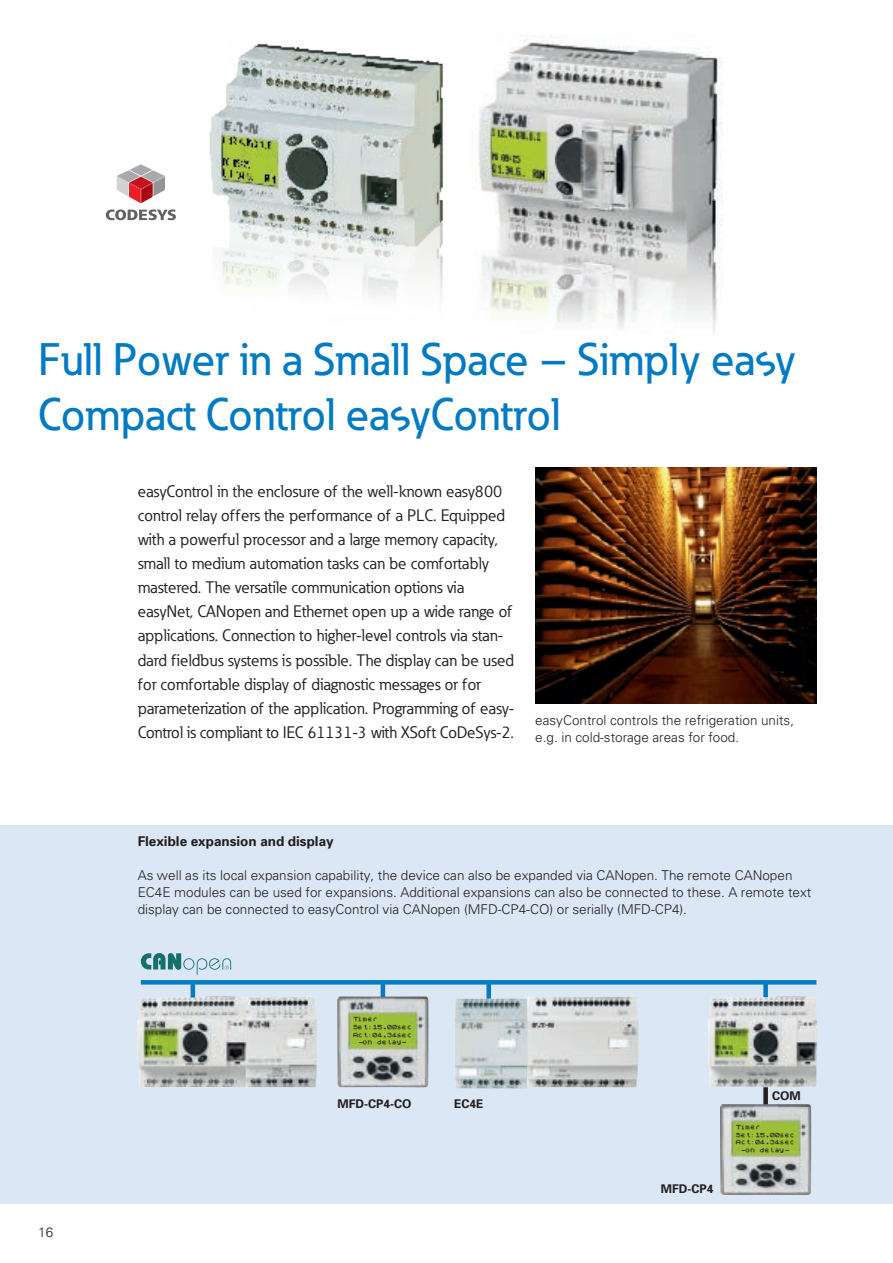
<style>
.page{position:relative;width:893px;height:1263px;background:#fff}
.page>*{position:absolute;margin:0;border:0;box-sizing:border-box;transform-origin:0 0}
.t1{font:500 45px/55.5px "Eaton";color:#007ac2}
.t2{font:16.5px/24px "Eaton";color:#231f20}
.t3{font:300 13.5px/17px "Univers";color:#231f20}
.t4{font:700 13.5px "Univers";color:#231f20}
.t5{font:700 12px "Univers";color:#231f20}
.t6{font:5.85px "ZX Spectrum";letter-spacing:-.15em;color:#231f20}
.s1{font-family:"Eaton Easy Medium";font-weight:400}
</style>
<div class="page">
<div style="left:0;top:825px;width:893px;height:378px;background:#dbe7f5"></div>
<img style="left:535px;top:467px;width:281px;height:237px">
<img style="left:209px;top:44px;width:234px;height:253px">
<svg style="left:141px;top:980px;width:675px;height:4px;background:#047cc3"></svg>
<hr style="left:191px;top:982px;width:4px;height:31px;background:#007ac2">
<hr style="left:381px;top:982px;width:4px;height:31px;background:#007ac2">
<div style="left:486px;top:982px;width:5px;height:34px;background:#007ac2"></div>
<div style="left:763px;top:982px;width:5px;height:41px;background:#007ac2"></div>
<img style="left:720px;top:1104px;width:91px;height:91px">
<img style="left:337px;top:996px;width:91px;height:91px">
<img style="left:528px;top:996px;width:110px;height:91px">
<img style="left:247px;top:996px;width:71px;height:91px">
<img style="left:137px;top:995px;width:110px;height:92px">
<img style="left:708px;top:996px;width:109px;height:90px">
<div style="left:763px;top:1087px;width:5px;height:17px;background:#231f20"></div>
<svg style="left:141px;top:953px;width:90px;height:22px"></svg>
<img style="left:455px;top:998px;width:73px;height:91px">
<img style="left:471px;top:36px;width:251px;height:298px">
<svg style="left:106px;top:209px;width:70px;height:11px"></svg>
<svg style="left:117px;top:165px;width:48px;height:38px"></svg>
<h1 class="t1" style="left:38px;top:331px;width:759px">Full Power in a Small Space – Simply ea<span class="s1">s</span>y<br>Compact Control ea<span class="s1">s</span>yControl</h1>
<p class="t2" style="left:138px;top:480px;width:378px">easyControl in the enclosure of the well-known easy800 control relay offers the performance of a PLC. Equipped with a powerful processor and a large memory capacity, small to medium automation tasks can be comfortably mastered. The versatile communication options via easyNet, CANopen and Ethernet open up a wide range of applications. Connection to higher-level controls via stan&shy;dard fieldbus systems is possible. The display can be used for comfortable display of diagnostic messages or for parameterization of the application. Programming of easy-Control is compliant to IEC 61131-3 with XSoft CoDeSys-2.</p>
<p class="t3" style="left:535px;top:712px;width:260px;line-height:16.5px">easyControl controls the refrigeration units, e.g. in cold-storage areas for food.</p>
<p class="t4" style="left:138px;top:833px;width:198px">Flexible expansion and display</p>
<p class="t3" style="left:138px;top:867px;width:675px">As well as its local expansion capability, the device can also be expanded via CANopen. The remote CANopen<br>EC4E modules can be used for expansions. Additional expansions can also be connected to these. A remote text display can be connected to easyControl via CANopen (MFD-CP4-CO) or serially (MFD-CP4).</p>
<p class="t3" style="left:38px;top:1224px;width:17px">16</p>
<p class="t6" style="left:353px;top:1017px;width:27px">Timer</p>
<p class="t6" style="left:353px;top:1024px;width:61px">Set:15.00sec</p>
<p class="t6" style="left:353px;top:1032px;width:61px">Act:04.34sec</p>
<p class="t6" style="left:358px;top:1040px;width:51px">-on delay-</p>
<p class="t5" style="left:338px;top:1096px;width:76px">MFD-CP4-CO</p>
<p class="t5" style="left:454px;top:1096px;width:31px">EC4E</p>
<p class="t5" style="left:661px;top:1181px;width:54px">MFD-CP4</p>
<p class="t5" style="left:772px;top:1088px;width:30px">COM</p>
<p class="t6" style="left:736px;top:1124px;width:27px">Timer</p>
<p class="t6" style="left:736px;top:1132px;width:61px">Set:15.00sec</p>
<p class="t6" style="left:736px;top:1140px;width:61px">Act:04.34sec</p>
<p class="t6" style="left:741px;top:1147px;width:51px">-on delay-</p>
</div>
